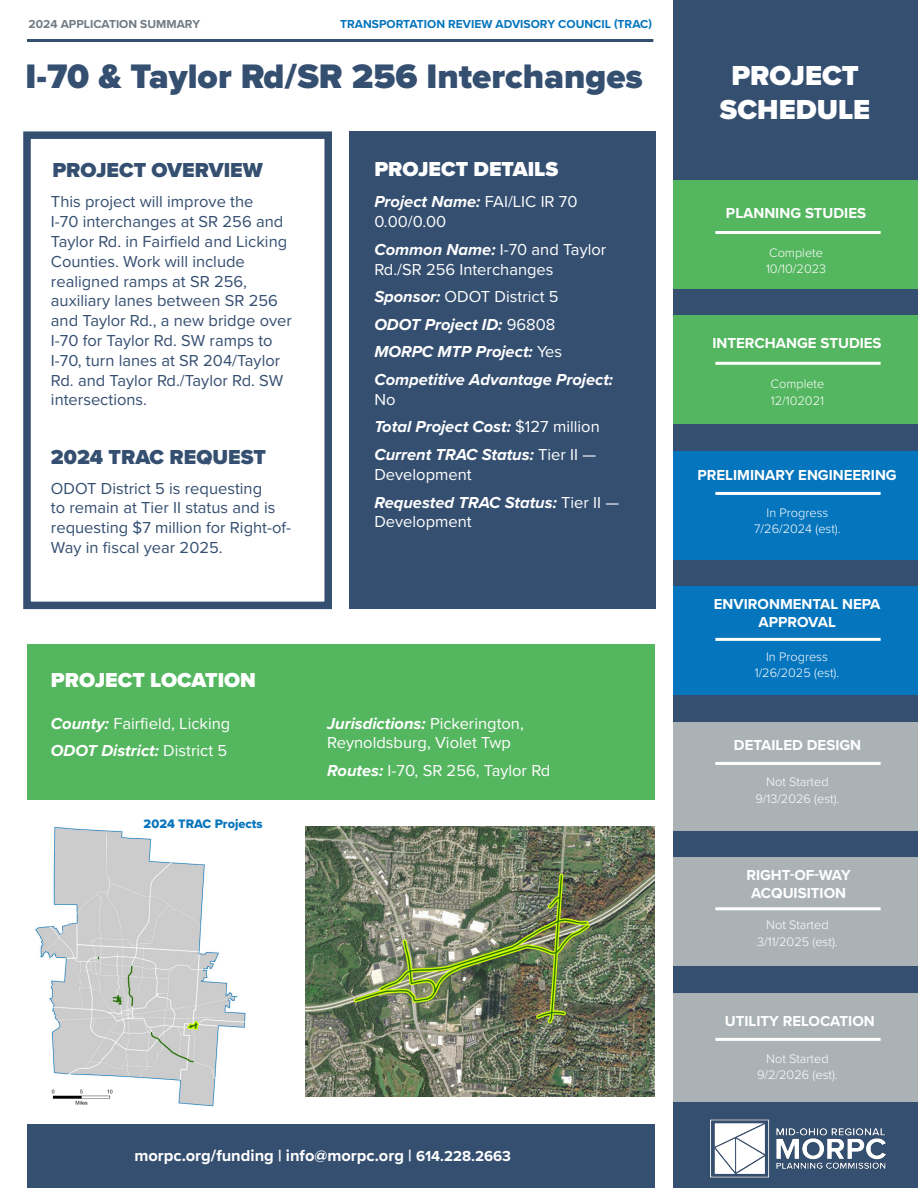
<style>
.page{position:relative;width:918px;height:1188px;background:#fff}
.page>*{position:absolute;margin:0;border:0;box-sizing:border-box;transform-origin:0 0}
.Heading_1_Blue{font:900 35.25px "Proxima Nova";color:#354f71}
.t1{font:900 28.5px/34.2px "Proxima Nova";color:#fff;text-align:center}
.t2{font:900 21px "Proxima Nova";color:#354f71}
.t3{font:900 21px "Proxima Nova";color:#fff}
.pBlue{font:16.5px/19.8px "Proxima Nova";color:#354f71}
.pWhite_List{font:16.5px/19.8px "Proxima Nova";color:#fff}
.pWhite_List-2{font:italic 700 16.5px/19.8px "Proxima Nova";color:#fff}
.t4{font:700 16.5px "Proxima Nova";color:#fff}
.t5{font:700 15px/18px "Proxima Nova";color:#fff;text-align:center}
.pWhite_Small{font:300 12.75px "Proxima Nova";color:#fff}
.t6{font:12.75px "Proxima Nova Extrabld";color:#0775bd}
.t7{font:700 12px "Proxima Nova";color:#0575bd}
.t8{font:700 12px "Proxima Nova";color:#727b83}
.s1{font-weight:700;font-style:italic}
.s2{font-weight:400;font-style:normal}
.s3{font-size:15px}
</style>
<div class="page">
<div style="left:674px;top:0;width:244px;height:1188px;background:#354f71"></div>
<div style="left:27px;top:1124px;width:628px;height:64px;background:#354f71"></div>
<div style="left:27px;top:644px;width:628px;height:156px;background:#55b660"></div>
<div style="left:23px;top:131px;width:309px;height:478px;border:8px solid #354f71"></div>
<div style="left:350px;top:131px;width:306px;height:478px;background:#354f71"></div>
<img style="left:710px;top:1119px;width:176px;height:59px">
<hr style="left:27px;top:39px;width:626px;height:3px;background:#354f71">
<div style="left:674px;top:180px;width:244px;height:109px;background:#55b660"></div>
<div style="left:674px;top:316px;width:244px;height:108px;background:#54b660"></div>
<div style="left:674px;top:451px;width:244px;height:109px;background:#0575bd"></div>
<div style="left:674px;top:587px;width:244px;height:108px;background:#0575bd"></div>
<div style="left:674px;top:722px;width:244px;height:109px;background:#aab2b6"></div>
<div style="left:674px;top:858px;width:244px;height:108px;background:#aab2b6"></div>
<div style="left:674px;top:993px;width:244px;height:108px;background:#aab2b6"></div>
<img style="left:35px;top:826px;width:211px;height:281px">
<hr style="left:715px;top:231px;width:166px;height:3px;background:#fff">
<hr style="left:715px;top:362px;width:166px;height:3px;background:#fff">
<hr style="left:715px;top:492px;width:166px;height:3px;background:#fff">
<hr style="left:715px;top:638px;width:166px;height:3px;background:#fff">
<hr style="left:715px;top:762px;width:166px;height:3px;background:#fff">
<hr style="left:715px;top:907px;width:166px;height:3px;background:#fff">
<hr style="left:715px;top:1038px;width:166px;height:3px;background:#fff">
<img style="left:306px;top:826px;width:349px;height:270px">
<p class="t8" style="left:29px;top:15px;width:173px">2024 APPLICATION SUMMARY</p>
<p class="t7" style="left:340px;top:15px;width:313px">TRANSPORTATION REVIEW ADVISORY COUNCIL (TRAC)</p>
<p class="Heading_1_Blue" style="left:26px;top:50px;width:619px">I-70 &amp; Taylor Rd/SR 256 Interchanges</p>
<p class="t2" style="left:52px;top:154px;width:212px">PROJECT OVERVIEW</p>
<p class="pBlue" style="left:51px;top:191px;width:242px">This project will improve the<br>I-70 interchanges at SR 256 and<br>Taylor Rd. in Fairfield and Licking<br>Counties. Work will include realigned ramps at SR 256, auxiliary lanes between SR 256 and Taylor Rd., a new bridge over<br>I-70 for Taylor Rd. SW ramps to<br>I-70, turn lanes at SR 204/Taylor<br>Rd. and Taylor Rd./Taylor Rd. SW intersections.</p>
<p class="t2" style="left:51px;top:441px;width:217px">2024 TRAC REQUEST</p>
<p class="pBlue" style="left:51px;top:478px;width:242px">ODOT District 5 is requesting<br>to remain at Tier II status and is requesting $7 million for Right-of-<br>Way in fiscal year 2025.</p>
<p class="t3" style="left:374px;top:153px;width:186px">PROJECT DETAILS</p>
<p class="pWhite_List" style="left:374px;top:191px;width:205px"><span class="s1">Project Name:</span> FAI/LIC IR 70<br>0.00/0.00</p>
<p class="pWhite_List" style="left:374px;top:239px;width:234px"><span class="s1">Common Name:</span> I-70 and Taylor<br>Rd./SR 256 Interchanges</p>
<p class="pWhite_List" style="left:374px;top:286px;width:186px"><span class="s1">Sponsor:</span> ODOT District 5</p>
<p class="pWhite_List-2" style="left:374px;top:314px;width:183px">ODOT Project ID: <span class="s2">96808</span></p>
<p class="pWhite_List-2" style="left:374px;top:342px;width:189px">MORPC MTP Project: <span class="s2">Yes</span></p>
<p class="pWhite_List-2" style="left:374px;top:369px;width:240px">Competitive Advantage Project:<br><span class="s2">No</span></p>
<p class="pWhite_List-2" style="left:374px;top:417px;width:227px">Total Project Cost: <span class="s2">$127 million</span></p>
<p class="pWhite_List-2" style="left:374px;top:444px;width:223px">Current TRAC Status: <span class="s2">Tier II —<br>Development</span></p>
<p class="pWhite_List-2" style="left:374px;top:492px;width:246px">Requested TRAC Status: <span class="s2">Tier II —<br>Development</span></p>
<p class="t3" style="left:51px;top:664px;width:207px">PROJECT LOCATION</p>
<p class="pWhite_List" style="left:51px;top:712px;width:181px"><span class="s1">County:</span> Fairfield, Licking</p>
<p class="pWhite_List-2" style="left:51px;top:740px;width:178px">ODOT District: <span class="s2">District 5</span></p>
<p class="t6" style="left:144px;top:814px;width:120px">2024 TRAC Projects</p>
<p class="pWhite_List" style="left:327px;top:712px;width:198px"><span class="s1">Jurisdictions:</span> Pickerington,<br>Reynoldsburg, Violet Twp</p>
<p class="pWhite_List" style="left:327px;top:760px;width:225px"><span class="s1">Routes:</span> I-70, SR 256, Taylor Rd</p>
<p class="t4" style="left:134px;top:1143px;width:378px">morpc.org/funding | info@morpc.org | <span class="s3">614.228.2663</span></p>
<h2 class="t1" style="left:720px;top:58px;width:152px">PROJECT<br>SCHEDULE</h2>
<p class="t5" style="left:726px;top:204px;width:142px">PLANNING STUDIES</p>
<p class="pWhite_Small" style="left:769px;top:243px;width:55px">Complete</p>
<p class="pWhite_Small" style="left:766px;top:260px;width:62px">10/10/2023</p>
<p class="t5" style="left:712px;top:334px;width:171px">INTERCHANGE STUDIES</p>
<p class="pWhite_Small" style="left:771px;top:375px;width:55px">Complete</p>
<p class="pWhite_Small" style="left:771px;top:391px;width:55px">12/102021</p>
<p class="t5" style="left:698px;top:466px;width:201px">PRELIMINARY ENGINEERING</p>
<p class="pWhite_Small" style="left:767px;top:503px;width:63px">In Progress</p>
<p class="pWhite_Small" style="left:754px;top:520px;width:88px">7/26/2024 (est).</p>
<p class="t5" style="left:714px;top:594px;width:168px">ENVIRONMENTAL NEPA<br>APPROVAL</p>
<p class="pWhite_Small" style="left:766px;top:647px;width:63px">In Progress</p>
<p class="pWhite_Small" style="left:755px;top:663px;width:86px">1/26/2025 (est).</p>
<p class="t5" style="left:734px;top:736px;width:129px">DETAILED DESIGN</p>
<p class="pWhite_Small" style="left:766px;top:773px;width:64px">Not Started</p>
<p class="pWhite_Small" style="left:755px;top:789px;width:86px">9/13/2026 (est).</p>
<p class="t5" style="left:746px;top:866px;width:106px">RIGHT-OF-WAY<br>ACQUISITION</p>
<p class="pWhite_Small" style="left:766px;top:916px;width:64px">Not Started</p>
<p class="pWhite_Small" style="left:757px;top:932px;width:82px">3/11/2025 (est).</p>
<p class="t5" style="left:725px;top:1012px;width:152px">UTILITY RELOCATION</p>
<p class="pWhite_Small" style="left:766px;top:1049px;width:64px">Not Started</p>
<p class="pWhite_Small" style="left:757px;top:1066px;width:82px">9/2/2026 (est).</p>
</div>
